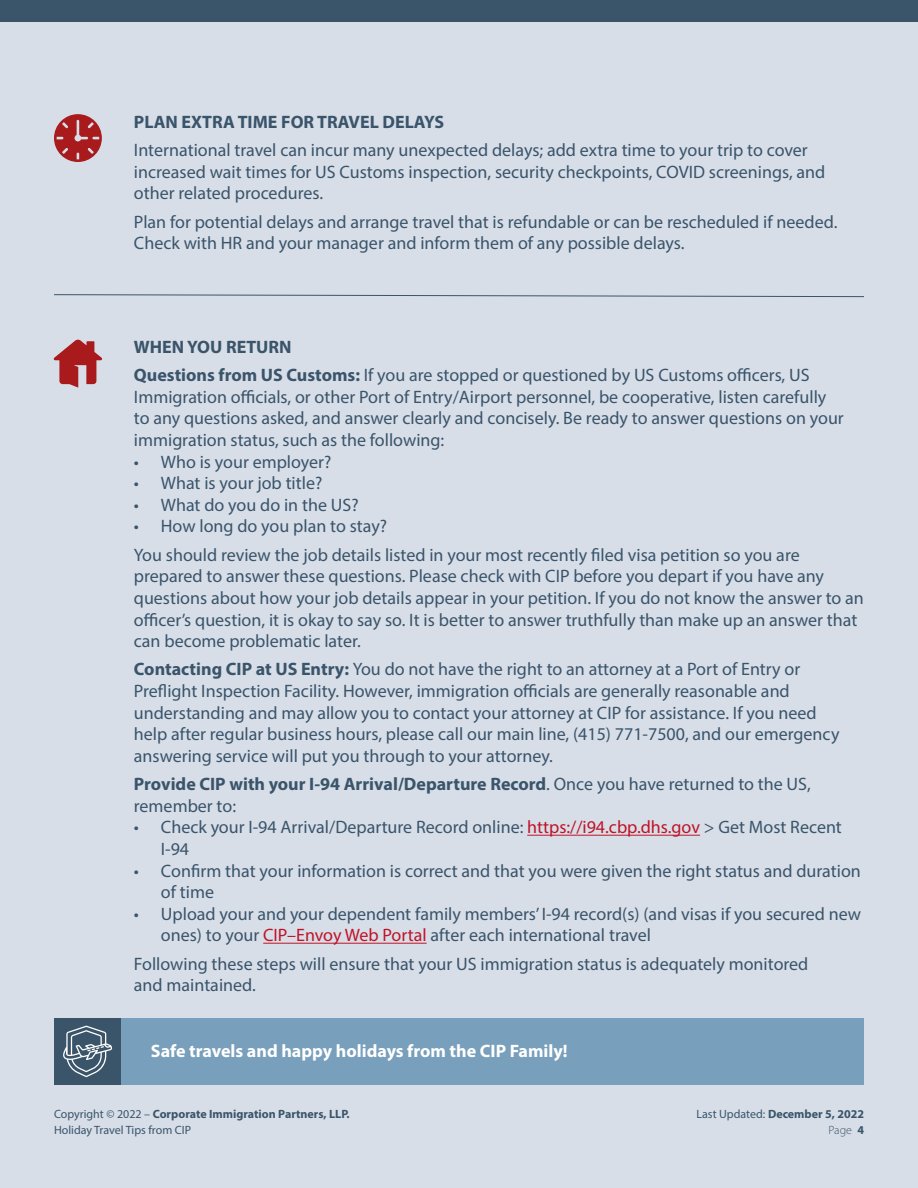
<style>
.page{position:relative;width:918px;height:1188px;background:#d7dee8}
.page>*{position:absolute;margin:0;border:0;box-sizing:border-box;transform-origin:0 0}
.t1{font:18px/21.6px "Myriad Pro";color:#3a546a}
.t2{font:700 18px/21.6px "Myriad Pro";color:#3a546a}
.t3{font:700 18px "Myriad Pro";color:#fff}
.t4{font:12px/16.5px "Myriad Pro";color:#3a546a}
.t5{font:700 12px/16.5px "Myriad Pro";color:#3a546a;text-align:right}
.s1{font-weight:700}
.s2{font-weight:400}
.s3{color:#c01327}
.s4{font-weight:300}
</style>
<div class="page">
<div style="left:0;top:0;width:918px;height:22px;background:#3a546a"></div>
<div style="left:54px;top:1018px;width:67px;height:67px;background:#3a546a"></div>
<svg style="left:54px;top:294px;width:810px;height:3px"></svg>
<hr style="left:527px;top:835px;width:173px;height:1px;background:#c01327">
<hr style="left:263px;top:943px;width:164px;height:1px;background:#c01327">
<svg style="left:54px;top:114px;width:48px;height:48px"></svg>
<svg style="left:54px;top:340px;width:48px;height:48px"></svg>
<div style="left:121px;top:1018px;width:743px;height:67px;background:#789fbb"></div>
<svg style="left:63px;top:1026px;width:49px;height:51px"></svg>
<p class="t2" style="left:134px;top:110px;width:312px">PLAN EXTRA TIME FOR TRAVEL DELAYS</p>
<p class="t1" style="left:134px;top:139px;width:693px">International travel can incur many unexpected delays; add extra time to your trip to cover increased wait times for US Customs inspection, security checkpoints, COVID screenings, and other related procedures.</p>
<p class="t1" style="left:134px;top:210px;width:705px">Plan for potential delays and arrange travel that is refundable or can be rescheduled if needed.<br>Check with HR and your manager and inform them of any possible delays.</p>
<p class="t1" style="left:134px;top:332px;width:677px;line-height:28.3px"><span class="s1">WHEN YOU RETURN<br>Questions from US Customs:</span> If you are stopped or questioned by US Customs officers, US</p>
<p class="t1" style="left:134px;top:386px;width:711px">Immigration officials, or other Port of Entry/Airport personnel, be cooperative, listen carefully to any questions asked, and answer clearly and concisely. Be ready to answer questions on your immigration status, such as the following:</p>
<p class="t1" style="left:134px;top:450px;width:199px">• Who is your employer?</p>
<p class="t1" style="left:134px;top:472px;width:190px">• What is your job title?</p>
<p class="t1" style="left:134px;top:494px;width:226px">• What do you do in the US?</p>
<p class="t1" style="left:134px;top:512px;width:667px;line-height:28.3px">• How long do you plan to stay?<br>You should review the job details listed in your most recently filed visa petition so you are</p>
<p class="t1" style="left:134px;top:565px;width:731px">prepared to answer these questions. Please check with CIP before you depart if you have any questions about how your job details appear in your petition. If you do not know the answer to an officer’s question, it is okay to say so. It is better to answer truthfully than make up an answer that can become problematic later.</p>
<p class="t1" style="left:134px;top:658px;width:707px"><span class="s1">Contacting CIP at US Entry:</span> You do not have the right to an attorney at a Port of Entry or Preflight Inspection Facility. However, immigration officials are generally reasonable and understanding and may allow you to contact your attorney at CIP for assistance. If you need help after regular business hours, please call our main line, (415) 771-7500, and our emergency answering service will put you through to your attorney.</p>
<p class="t2" style="left:134px;top:773px;width:678px">Provide CIP with your I-94 Arrival/Departure Record<span class="s2">. Once you have returned to the US, remember to:</span></p>
<p class="t1" style="left:161px;top:816px;width:683px;text-indent:-27px">• Check your I-94 Arrival/Departure Record online: <span class="s3">https://i94.cbp.dhs.gov</span> &gt; Get Most Recent<br>I-94</p>
<p class="t1" style="left:161px;top:859px;width:702px;text-indent:-27px">• Confirm that your information is correct and that you were given the right status and duration of time</p>
<p class="t1" style="left:161px;top:903px;width:702px;text-indent:-27px">• Upload your and your dependent family members’ I-94 record(s) (and visas if you secured new ones) to your <span class="s3">CIP–Envoy Web Portal</span> after each international travel</p>
<p class="t1" style="left:134px;top:953px;width:676px">Following these steps will ensure that your US immigration status is adequately monitored and maintained.</p>
<p class="t3" style="left:151px;top:1039px;width:418px">Safe travels and happy holidays from the CIP Family!</p>
<p class="t4" style="left:54px;top:1105px;width:297px">Copyright © 2022 – <span class="s1">Corporate Immigration Partners, LLP.<br></span>Holiday Travel Tips from CIP</p>
<p class="t5" style="left:696px;top:1105px;width:169px"><span class="s2">Last Updated:</span> December 5, 2022<br><span class="s4">Page</span> 4</p>
</div>
